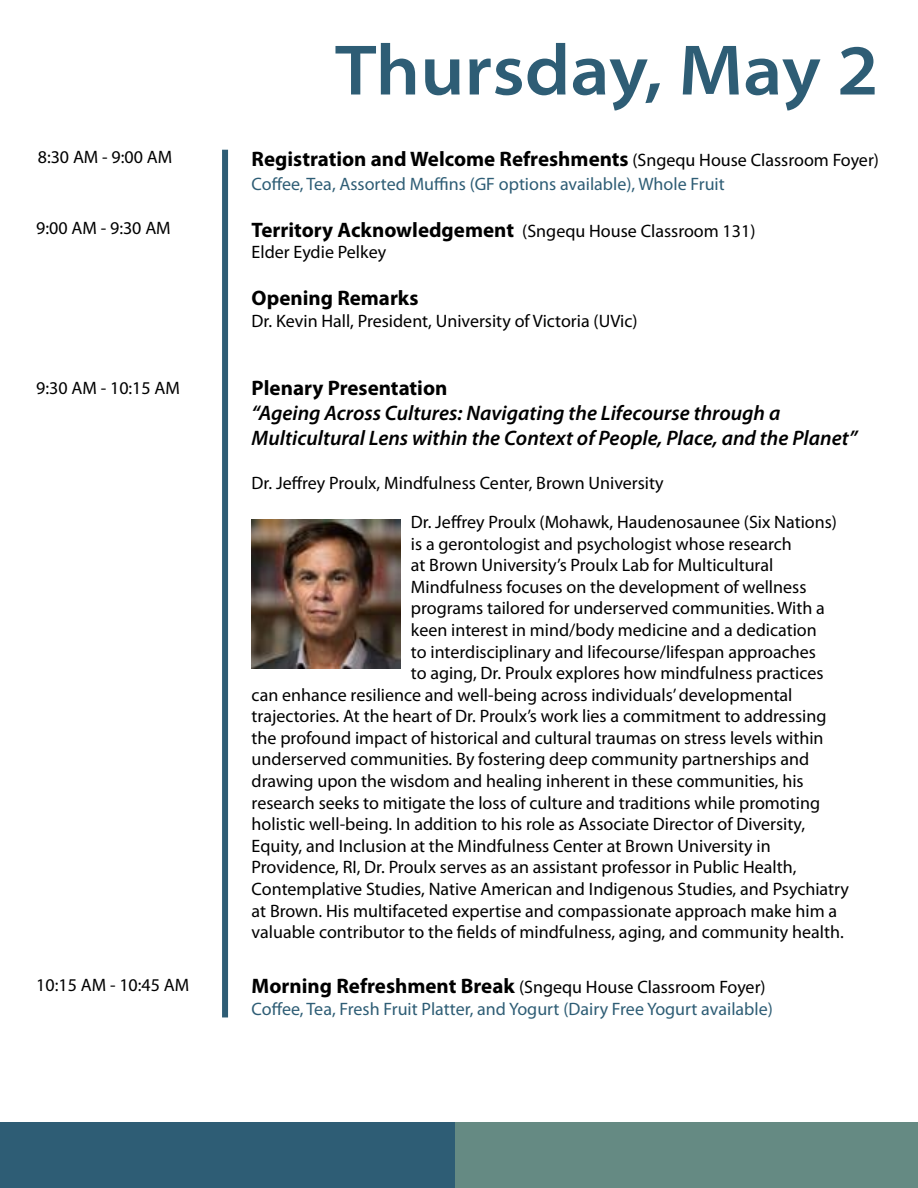
<style>
.page{position:relative;width:918px;height:1188px;background:#fff}
.page>*{position:absolute;margin:0;border:0;box-sizing:border-box;transform-origin:0 0}
.t1{font:600 semi-expanded 72px "Myriad Pro";color:#2e5d75}
.t2{font:italic 600 21px/25.2px "Myriad Pro";color:#000}
.t3{font:700 21px "Myriad Pro";color:#000}
.t4{font:18px/21.6px "Myriad Pro";color:#000}
.t5{font:18px/21.6px "Myriad Pro";color:#2e5d75}
.s1{font-weight:400;font-size:18px}
.s2{font-weight:700;font-size:21px}
.s3{font-weight:700;font-size:21px;color:#000}
.s4{color:#000}
</style>
<div class="page">
<div style="left:222px;top:150px;width:6px;height:867px;background:#2e5d75"></div>
<img style="left:252px;top:519px;width:149px;height:150px">
<div style="left:0;top:1123px;width:459px;height:65px;background:#2e5d75"></div>
<div style="left:456px;top:1123px;width:462px;height:65px;background:#658a83"></div>
<p class="t4" style="left:38px;top:146px;width:136px">8:30 AM - 9:00 AM</p>
<p class="t4" style="left:36px;top:217px;width:136px">9:00 AM - 9:30 AM</p>
<p class="t4" style="left:36px;top:377px;width:145px">9:30 AM - 10:15 AM</p>
<p class="t4" style="left:36px;top:974px;width:154px">10:15 AM - 10:45 AM</p>
<h1 class="t1" style="left:335px;top:24px;width:545px">Thursday, May 2</h1>
<p class="t3" style="left:252px;top:145px;width:629px">Registration and Welcome Refreshments <span class="s1">(Sngequ House Classroom Foyer)</span></p>
<p class="t5" style="left:252px;top:173px;width:475px">Coffee, Tea, Assorted Muffins (GF options available), Whole Fruit</p>
<p class="t4" style="left:252px;top:219px;width:505px"><span class="s2">Territory Acknowledgement</span> (Sngequ House Classroom 131)<br>Elder Eydie Pelkey</p>
<p class="t3" style="left:252px;top:284px;width:168px">Opening Remarks</p>
<p class="t4" style="left:252px;top:309px;width:387px">Dr. Kevin Hall, President, University of Victoria (UVic)</p>
<p class="t3" style="left:252px;top:374px;width:197px">Plenary Presentation</p>
<p class="t2" style="left:252px;top:400px;width:607px">“Ageing Across Cultures: Navigating the Lifecourse through a<br>Multicultural Lens within the Context of People, Place, and the Planet”</p>
<p class="t4" style="left:252px;top:471px;width:414px">Dr. Jeffrey Proulx, Mindfulness Center, Brown University</p>
<p class="t4" style="left:411px;top:511px;width:428px">Dr. Jeffrey Proulx (Mohawk, Haudenosaunee (Six Nations)</p>
<p class="t4" style="left:411px;top:532px;width:382px">is a gerontologist and psychologist whose research</p>
<p class="t4" style="left:411px;top:554px;width:364px">at Brown University’s Proulx Lab for Multicultural</p>
<p class="t4" style="left:411px;top:576px;width:397px">Mindfulness focuses on the development of wellness</p>
<p class="t4" style="left:411px;top:597px;width:415px">programs tailored for underserved communities. With a</p>
<p class="t4" style="left:411px;top:619px;width:407px">keen interest in mind/body medicine and a dedication</p>
<p class="t4" style="left:411px;top:640px;width:407px">to interdisciplinary and lifecourse/lifespan approaches</p>
<p class="t4" style="left:411px;top:662px;width:414px">to aging, Dr. Proulx explores how mindfulness practices</p>
<p class="t4" style="left:252px;top:683px;width:542px">can enhance resilience and well-being across individuals’ developmental</p>
<p class="t4" style="left:252px;top:705px;width:576px">trajectories. At the heart of Dr. Proulx’s work lies a commitment to addressing</p>
<p class="t4" style="left:252px;top:727px;width:573px">the profound impact of historical and cultural traumas on stress levels within</p>
<p class="t4" style="left:252px;top:748px;width:559px">underserved communities. By fostering deep community partnerships and</p>
<p class="t4" style="left:252px;top:770px;width:554px">drawing upon the wisdom and healing inherent in these communities, his</p>
<p class="t4" style="left:252px;top:791px;width:570px">research seeks to mitigate the loss of culture and traditions while promoting</p>
<p class="t4" style="left:252px;top:813px;width:555px">holistic well-being. In addition to his role as Associate Director of Diversity,</p>
<p class="t4" style="left:252px;top:835px;width:521px">Equity, and Inclusion at the Mindfulness Center at Brown University in</p>
<p class="t4" style="left:252px;top:856px;width:546px">Providence, RI, Dr. Proulx serves as an assistant professor in Public Health,</p>
<p class="t4" style="left:252px;top:878px;width:599px">Contemplative Studies, Native American and Indigenous Studies, and Psychiatry</p>
<p class="t4" style="left:252px;top:899px;width:587px">at Brown. His multifaceted expertise and compassionate approach make him a</p>
<p class="t4" style="left:252px;top:921px;width:594px">valuable contributor to the fields of mindfulness, aging, and community health.</p>
<p class="t5" style="left:252px;top:976px;width:523px"><span class="s3">Morning Refreshment Break</span> <span class="s4">(Sngequ House Classroom Foyer)<br></span>Coffee, Tea, Fresh Fruit Platter, and Yogurt (Dairy Free Yogurt available)</p>
</div>
